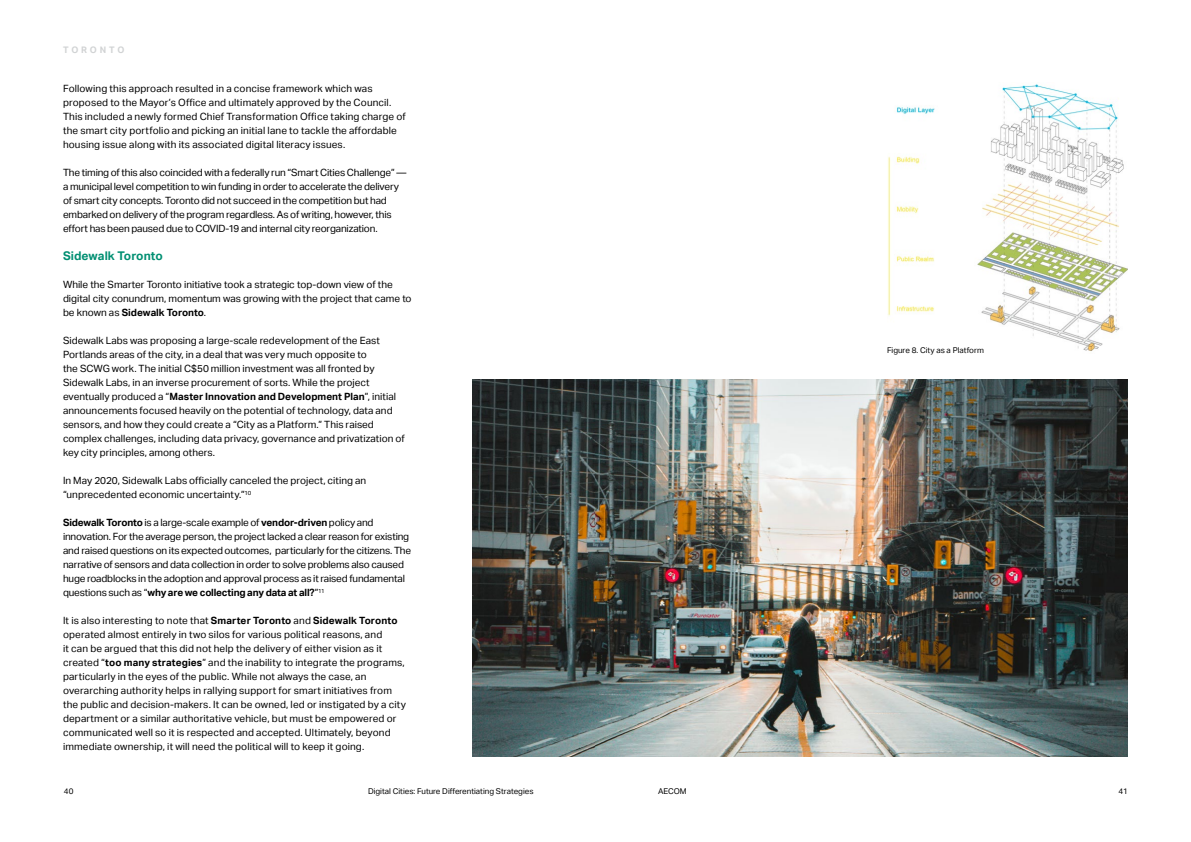
<style>
.page{position:relative;width:1191px;height:842px;background:#fff}
.page>*{position:absolute;margin:0;border:0;box-sizing:border-box;transform-origin:0 0}
.t1{font:700 12px "AECOM Sans";color:#008f72}
.t2{font:10px/14px "AECOM Sans";color:#000}
.t3{font:10px/14px "AECOM Sans";letter-spacing:-.02em;color:#000}
.t4{font:700 9px "AECOM Sans";letter-spacing:.315em;color:#d1d3d4}
.t5{font:8px "AECOM Sans";color:#000}
.s1{font-weight:700}
</style>
<div class="page">
<img style="left:472px;top:380px;width:123px;height:376px">
<img style="left:888px;top:84px;width:240px;height:267px">
<img style="left:595px;top:380px;width:533px;height:376px">
<p class="t4" style="left:63px;top:45px;width:63px">TORONTO</p>
<p class="t2" style="left:63px;top:82px;width:344px">Following this approach resulted in a concise framework which was proposed to the Mayor’s Office and ultimately approved by the Council.<br>This included a newly formed Chief Transformation Office taking charge of the smart city portfolio and picking an initial lane to tackle the affordable housing issue along with its associated digital literacy issues.</p>
<p class="t3" style="left:63px;top:166px;width:345px">The timing of this also coincided with a federally run “Smart Cities Challenge” — a municipal level competition to win funding in order to accelerate the delivery of smart city concepts. Toronto did not succeed in the competition but had embarked on delivery of the program regardless. As of writing, however, this effort has been paused due to COVID-19 and internal city reorganization.</p>
<p class="t1" style="left:63px;top:249px;width:101px">Sidewalk Toronto</p>
<p class="t2" style="left:63px;top:278px;width:350px">While the Smarter Toronto initiative took a strategic top-down view of the digital city conundrum, momentum was growing with the project that came to be known as <span class="s1">Sidewalk Toronto</span>.</p>
<p class="t2" style="left:63px;top:334px;width:343px">Sidewalk Labs was proposing a large-scale redevelopment of the East Portlands areas of the city, in a deal that was very much opposite to<br>the SCWG work. The initial C$50 million investment was all fronted by Sidewalk Labs, in an inverse procurement of sorts. While the project eventually produced a “<span class="s1">Master Innovation and Development Plan</span>”, initial announcements focused heavily on the potential of technology, data and sensors, and how they could create a “City as a Platform.” This raised complex challenges, including data privacy, governance and privatization of key city principles, among others.</p>
<p class="t2" style="left:63px;top:474px;width:305px">In May 2020, Sidewalk Labs officially canceled the project, citing an “unprecedented economic uncertainty.”<sup>10</sup></p>
<p class="t3" style="left:63px;top:516px;width:349px"><span class="s1">Sidewalk Toronto</span> is a large-scale example of <span class="s1">vendor-driven</span> policy and innovation. For the average person, the project lacked a clear reason for existing and raised questions on its expected outcomes, particularly for the citizens. The narrative of sensors and data collection in order to solve problems also caused huge roadblocks in the adoption and approval process as it raised fundamental questions such as “<span class="s1">why are we collecting any data at all?</span>”<sup>11</sup></p>
<p class="t2" style="left:63px;top:614px;width:344px">It is also interesting to note that <span class="s1">Smarter Toronto</span> and <span class="s1">Sidewalk Toronto </span>operated almost entirely in two silos for various political reasons, and<br>it can be argued that this did not help the delivery of either vision as it created “<span class="s1">too many strategies</span>” and the inability to integrate the programs, particularly in the eyes of the public. While not always the case, an overarching authority helps in rallying support for smart initiatives from the public and decision-makers. It can be owned, led or instigated by a city department or a similar authoritative vehicle, but must be empowered or communicated well so it is respected and accepted. Ultimately, beyond immediate ownership, it will need the political will to keep it going.</p>
<p class="t5" style="left:64px;top:786px;width:11px">40</p>
<p class="t5" style="left:368px;top:786px;width:167px">Digital Cities: Future Differentiating Strategies</p>
<p class="t5" style="left:887px;top:346px;width:98px">Figure 8. City as a Platform</p>
<p class="t5" style="left:658px;top:786px;width:30px">AECOM</p>
<p class="t5" style="left:1118px;top:786px;width:11px">41</p>
</div>
